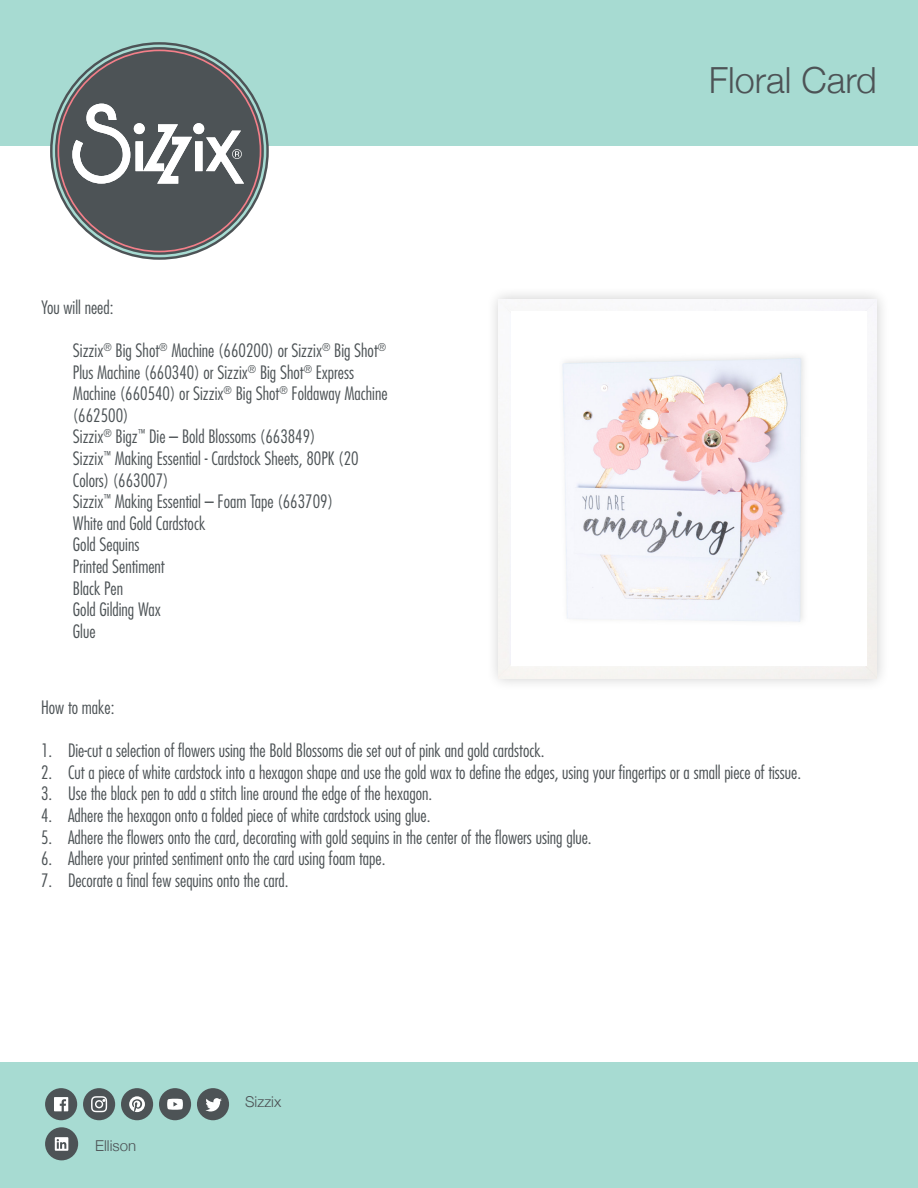
<style>
.page{position:relative;width:918px;height:1188px;background:#fff}
.page>*{position:absolute;margin:0;border:0;box-sizing:border-box;transform-origin:0 0}
.t1{font:300 36px "Helvetica Neue";color:#4d5356}
.t2{font:300 condensed 18px/21.6px "Futura";color:#4d5356}
.t3{font:300 15px "Helvetica Neue";color:#4d5356}
</style>
<div class="page">
<div style="left:0;top:0;width:918px;height:146px;background:#a7dbd2"></div>
<div style="left:0;top:1063px;width:918px;height:125px;background:#a7dbd2"></div>
<div style="left:485px;top:286px;width:405px;height:406px;background:#000;opacity:.2"></div>
<img style="left:499px;top:299px;width:378px;height:379px">
<img style="left:512px;top:311px;width:354px;height:355px">
<svg style="left:53px;top:45px;width:213px;height:212px"></svg>
<svg style="left:58px;top:50px;width:203px;height:202px"></svg>
<div style="left:197px;top:1088px;width:32px;height:32px;background:#4d5356;border-radius:50%"></div>
<svg style="left:205px;top:1098px;width:17px;height:13px"></svg>
<div style="left:83px;top:1088px;width:32px;height:32px;background:#4d5356;border-radius:50%"></div>
<svg style="left:91px;top:1096px;width:16px;height:16px"></svg>
<div style="left:159px;top:1088px;width:32px;height:32px;background:#4d5356;border-radius:50%"></div>
<svg style="left:167px;top:1099px;width:16px;height:11px"></svg>
<div style="left:121px;top:1088px;width:32px;height:32px;background:#4d5356;border-radius:50%"></div>
<svg style="left:129px;top:1096px;width:16px;height:16px"></svg>
<div style="left:45px;top:1088px;width:32px;height:32px;background:#4d5356;border-radius:50%"></div>
<svg style="left:54px;top:1097px;width:14px;height:14px"></svg>
<div style="left:45px;top:1127px;width:33px;height:33px;background:#4d5356;border-radius:50%"></div>
<svg style="left:55px;top:1137px;width:13px;height:14px"></svg>
<p class="t2" style="left:41px;top:296px;width:74px">You will need:</p>
<p class="t2" style="left:73px;top:339px;width:316px">Sizzix<sup>®</sup> Big Shot<sup>®</sup> Machine (660200) or Sizzix<sup>®</sup> Big Shot<sup>®<br></sup>Plus Machine (660340) or Sizzix<sup>®</sup> Big Shot<sup>®</sup> Express<br>Machine (660540) or Sizzix<sup>®</sup> Big Shot<sup>®</sup> Foldaway Machine (662500)<br>Sizzix<sup>®</sup> Bigz<sup>™</sup> Die – Bold Blossoms (663849)<br>Sizzix<sup>™</sup> Making Essential - Cardstock Sheets, 80PK (20<br>Colors) (663007)<br>Sizzix<sup>™</sup> Making Essential – Foam Tape (663709)<br>White and Gold Cardstock<br>Gold Sequins<br>Printed Sentiment<br>Black Pen<br>Gold Gilding Wax<br>Glue</p>
<h1 class="t1" style="left:709px;top:51px;width:170px">Floral Card</h1>
<p class="t2" style="left:41px;top:696px;width:75px">How to make:</p>
<p class="t2" style="left:41px;top:739px;width:505px">1. Die-cut a selection of flowers using the Bold Blossoms die set out of pink and gold cardstock.</p>
<p class="t2" style="left:41px;top:761px;width:762px">2. Cut a piece of white cardstock into a hexagon shape and use the gold wax to define the edges, using your fingertips or a small piece of tissue.</p>
<p class="t2" style="left:41px;top:783px;width:393px">3. Use the black pen to add a stitch line around the edge of the hexagon.</p>
<p class="t2" style="left:41px;top:804px;width:391px">4. Adhere the hexagon onto a folded piece of white cardstock using glue.</p>
<p class="t2" style="left:41px;top:826px;width:552px">5. Adhere the flowers onto the card, decorating with gold sequins in the center of the flowers using glue.</p>
<p class="t2" style="left:41px;top:847px;width:346px">6. Adhere your printed sentiment onto the card using foam tape.</p>
<p class="t2" style="left:41px;top:869px;width:249px">7. Decorate a final few sequins onto the card.</p>
<p class="t3" style="left:95px;top:1134px;width:42px">Ellison</p>
<p class="t3" style="left:245px;top:1090px;width:38px">Sizzix</p>
</div>
